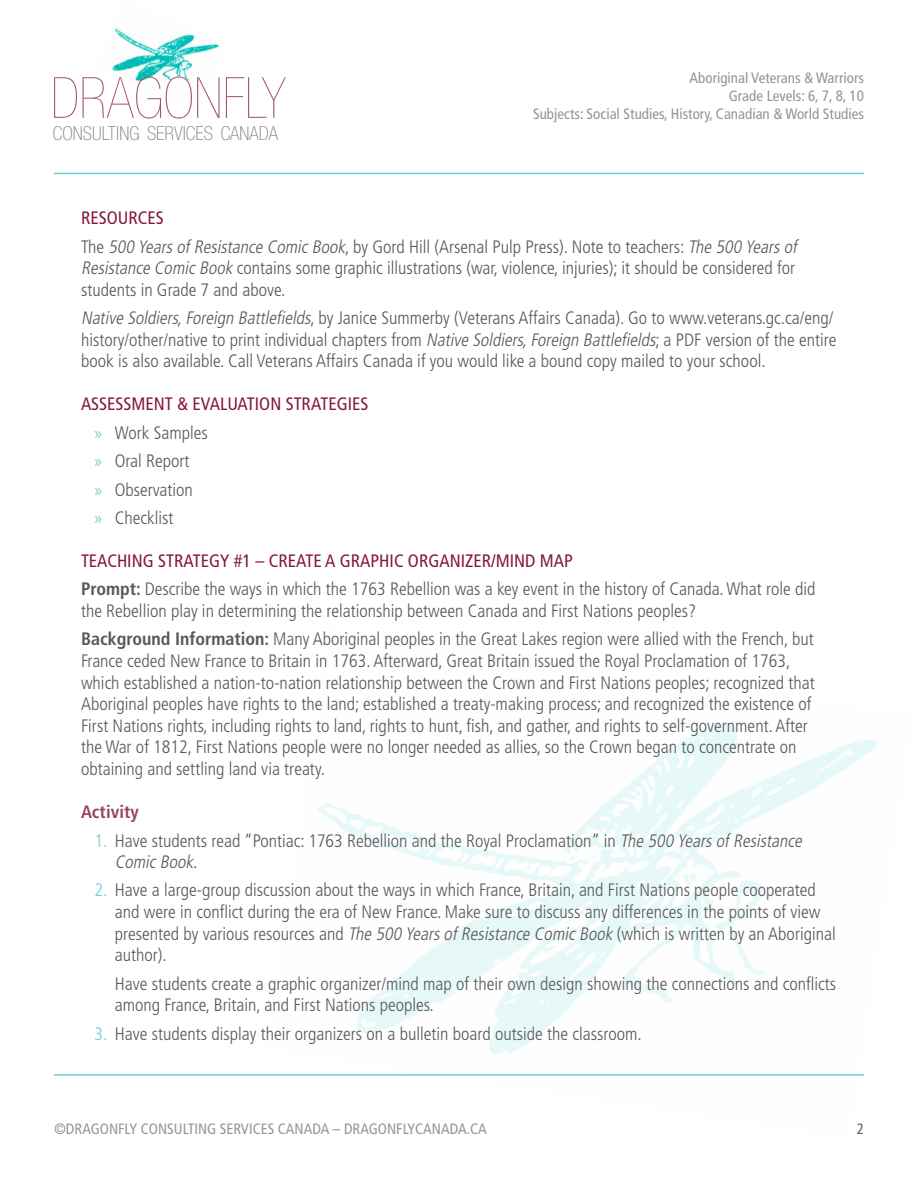
<style>
.page{position:relative;width:918px;height:1188px;background:#fff}
.page>*{position:absolute;margin:0;border:0;box-sizing:border-box;transform-origin:0 0}
.t1{font:900 condensed 57px "Helvetica Neue";color:#a15769}
.t2{font:100 condensed 19.2px "Helvetica Neue";color:#808285}
.numberlist{font:300 condensed 18px/21.6px "Frutiger";color:#57585a}
.t3{font:condensed 18px "Frutiger";color:#851643}
.bullets1{font:300 condensed 18px "Frutiger";color:#57585a}
.t4{font:700 condensed 18px "Frutiger";color:#97445b}
.t5{font:condensed 15px/18px "Frutiger";color:#939598;text-align:right}
.t6{font:condensed 15px "Frutiger";color:#636366}
.s1{font-style:italic}
.s2{font-family:"Myriad Pro";font-weight:400;font-stretch:normal;color:#75cbcd}
.s3{font-weight:700}
.s4{color:#75cbcd}
</style>
<div class="page">
<img style="left:318px;top:723px;width:559px;height:331px">
<img style="left:112px;top:28px;width:107px;height:54px">
<div style="left:177px;top:77px;width:7px;height:7px;background:#fff"></div>
<hr style="left:54px;top:173px;width:810px;height:1px;background:#75cbcd">
<hr style="left:54px;top:1074px;width:810px;height:2px;background:#75cbcd">
<h1 class="t1" style="left:51px;top:67px;width:237px">DRAGONFLY</h1>
<p class="t2" style="left:53px;top:123px;width:227px">CONSULTING SERVICES CANADA</p>
<p class="t5" style="left:533px;top:68px;width:332px">Aboriginal Veterans &amp; Warriors<br>Grade Levels: 6, 7, 8, 10<br>Subjects: Social Studies, History, Canadian &amp; World Studies</p>
<p class="t3" style="left:81px;top:207px;width:11px">RESOUR</p>
<p class="t3" style="left:138px;top:207px;width:18px">CES</p>
<p class="numberlist" style="left:81px;top:236px;width:721px">The <span class="s1">500 YearsofResistance ComicBook</span>, by Gord Hill (Arsenal Pulp Press). Note to teachers: <span class="s1">The 500 Yearsof<br>Resistance ComicBook</span> contains some graphic illustrations (war, violence, injuries); it should be considered for students in Grade 7 and above.</p>
<p class="numberlist" style="left:81px;top:307px;width:757px"><span class="s1">Native Soldiers,Foreign Battlefields</span>, by Janice Summerby (Veterans Affairs Canada). Go to www.veterans.gc.ca/eng/ history/other/native to print individual chapters from <span class="s1">Native Soldiers,Foreign Battlefields</span>; a PDF version of the entire book is also available. Call Veterans Affairs Canada if you would like a bound copy mailed to your school.</p>
<p class="t3" style="left:81px;top:394px;width:10px">ASSESS</p>
<p class="t3" style="left:132px;top:394px;width:24px">MENT</p>
<p class="t3" style="left:177px;top:394px;width:25px">&amp; EVALUATION</p>
<p class="t3" style="left:286px;top:394px;width:10px">STRATEGIES</p>
<p class="bullets1" style="left:94px;top:422px;width:115px"><span class="s2">»</span> Work Samples</p>
<p class="bullets1" style="left:94px;top:451px;width:96px"><span class="s2">»</span> Oral Report</p>
<p class="bullets1" style="left:94px;top:479px;width:100px"><span class="s2">»</span> Observation</p>
<p class="bullets1" style="left:94px;top:507px;width:80px"><span class="s2">»</span> Checklist</p>
<p class="t3" style="left:81px;top:550px;width:56px">TEACHING</p>
<p class="t3" style="left:158px;top:550px;width:10px">STRATEGY</p>
<p class="t3" style="left:234px;top:550px;width:54px">#1 – CREATE</p>
<p class="t3" style="left:325px;top:550px;width:93px">AGRAPHIC ORGANI</p>
<p class="t3" style="left:465px;top:550px;width:109px">ZER/MIN D MAP</p>
<p class="numberlist" style="left:81px;top:579px;width:736px"><span class="s3">Prompt:</span> Describe the ways in which the 1763 Rebellion was a key event in the history of Canada. What role did the Rebellion play in determining the relationship between Canada and First Nations peoples?</p>
<p class="numberlist" style="left:81px;top:629px;width:735px"><span class="s3">Background Information:</span> Many Aboriginal peoples in the Great Lakes region were allied with the French, but France ceded New France to Britain in 1763. Afterward, Great Britain issued the Royal Proclamation of 1763, which established a nation-to-nation relationship between the Crown and First Nations peoples; recognized that Aboriginal peoples have rights to the land; established a treaty-making process; and recognized the existence of First Nations rights, including rights to land, rights to hunt, fish, and gather, and rights to self-government. After the War of 1812, First Nations people were no longer needed as allies, so the Crown began to concentrate on obtaining and settling land via treaty.</p>
<p class="t4" style="left:81px;top:801px;width:59px">Activity</p>
<p class="numberlist" style="left:115px;top:830px;width:692px;text-indent:-20px"><span class="s4">1.</span> Have students read “Pontiac: 1763 Rebellion and the Royal Proclamation” in <span class="s1">The 500 YearsofResistance<br>ComicBook</span>.</p>
<p class="numberlist" style="left:115px;top:880px;width:722px;text-indent:-20px"><span class="s4">2.</span> Have a large-group discussion about the ways in which France, Britain, and First Nations people cooperated and were in conflict during the era of New France. Make sure to discuss any differences in the points of view presented by various resources and <span class="s1">The 500 YearsofResistance ComicBook</span> (which is written by an Aboriginal author).</p>
<p class="numberlist" style="left:115px;top:973px;width:723px">Have students create a graphic organizer/mind map of their own design showing the connections and conflicts among France, Britain, and First Nations peoples.</p>
<p class="numberlist" style="left:94px;top:1023px;width:549px"><span class="s4">3.</span> Have students display their organizers on a bulletin board outside the classroom.</p>
<p class="t5" style="left:54px;top:1120px;width:434px">©Dragonfly Consulting Services Canada – dragonflycanada.ca</p>
<p class="t6" style="left:857px;top:1120px;width:9px">2</p>
</div>
